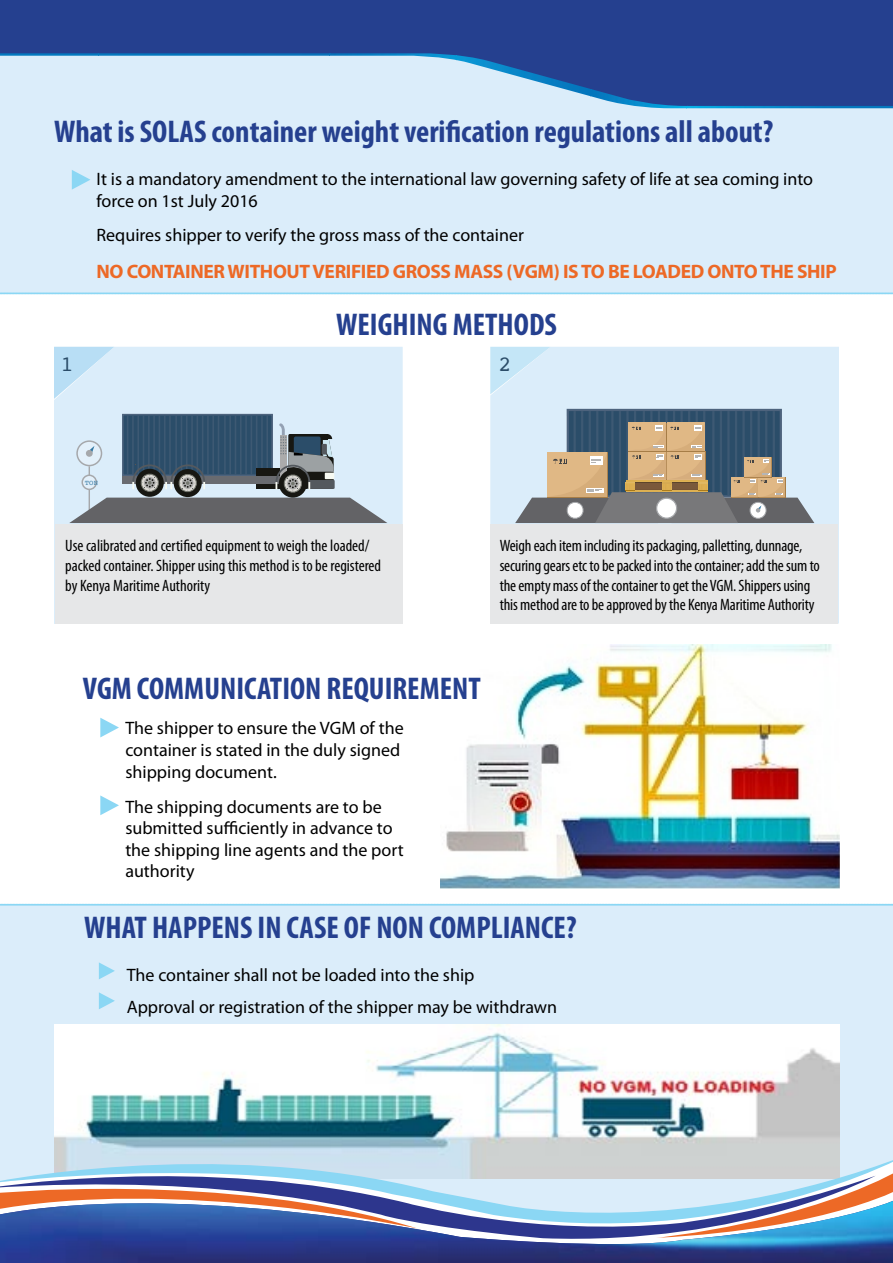
<style>
.page{position:relative;width:893px;height:1263px;background:#fff}
.page>*{position:absolute;margin:0;border:0;box-sizing:border-box;transform-origin:0 0}
.t1{font:700 condensed 31.5px "Myriad Pro";color:#25408f}
.t2{font:21.75px "Courier";color:#2b4d69}
.t3{font:700 19.5px "Myriad Pro";letter-spacing:-.02em;color:#ed6926}
.t4{font:18px/21.6px "Myriad Pro";color:#000}
.t5{font:condensed 16.5px/19.8px "Myriad Pro";letter-spacing:-.01em;color:#000}
.t6{font:7.2px "Courier";color:#3378a3}
</style>
<div class="page">
<div style="left:0;top:905px;width:893px;height:351px;background:#dbedfa"></div>
<div style="left:0;top:47px;width:893px;height:246px;background:#dbedfa"></div>
<img style="left:440px;top:645px;width:400px;height:244px">
<img style="left:55px;top:1024px;width:785px;height:111px">
<svg style="left:100px;top:718px;width:19px;height:19px"></svg>
<svg style="left:100px;top:795px;width:19px;height:20px"></svg>
<svg style="left:99px;top:962px;width:16px;height:17px"></svg>
<svg style="left:99px;top:992px;width:16px;height:17px"></svg>
<div style="left:0;top:0;width:893px;height:53px;background:#25408f"></div>
<svg style="left:0;top:53px;width:893px;height:55px"></svg>
<div style="left:54px;top:347px;width:349px;height:277px;background:#dbedfa"></div>
<svg style="left:54px;top:347px;width:60px;height:52px;background:#c9e5f7"></svg>
<div style="left:122px;top:414px;width:151px;height:62px;background:#2b4d69;border:2px solid #4d637d"></div>
<hr style="left:261px;top:415px;width:2px;height:60px;background:#3d5973">
<hr style="left:251px;top:415px;width:1px;height:60px;background:#3d5973">
<hr style="left:245px;top:415px;width:2px;height:60px;background:#3d5973">
<hr style="left:240px;top:415px;width:2px;height:60px;background:#3d5973">
<hr style="left:266px;top:415px;width:2px;height:60px;background:#3d5973">
<hr style="left:256px;top:415px;width:1px;height:60px;background:#3d5973">
<hr style="left:235px;top:415px;width:1px;height:60px;background:#3d5973">
<hr style="left:229px;top:415px;width:2px;height:60px;background:#3d5973">
<hr style="left:224px;top:415px;width:2px;height:60px;background:#3d5973">
<hr style="left:212px;top:415px;width:2px;height:60px;background:#3d5973">
<hr style="left:202px;top:415px;width:1px;height:60px;background:#3d5973">
<hr style="left:197px;top:415px;width:1px;height:60px;background:#3d5973">
<hr style="left:191px;top:415px;width:2px;height:60px;background:#3d5973">
<hr style="left:218px;top:415px;width:1px;height:60px;background:#3d5973">
<hr style="left:207px;top:415px;width:2px;height:60px;background:#3d5973">
<hr style="left:186px;top:415px;width:2px;height:60px;background:#3d5973">
<hr style="left:181px;top:415px;width:1px;height:60px;background:#3d5973">
<hr style="left:175px;top:415px;width:2px;height:60px;background:#3d5973">
<hr style="left:164px;top:415px;width:1px;height:60px;background:#3d5973">
<hr style="left:153px;top:415px;width:2px;height:60px;background:#3d5973">
<hr style="left:148px;top:415px;width:2px;height:60px;background:#3d5973">
<hr style="left:143px;top:415px;width:1px;height:60px;background:#3d5973">
<hr style="left:169px;top:415px;width:2px;height:60px;background:#3d5973">
<hr style="left:159px;top:415px;width:1px;height:60px;background:#3d5973">
<hr style="left:137px;top:415px;width:2px;height:60px;background:#3d5973">
<hr style="left:132px;top:415px;width:2px;height:60px;background:#3d5973">
<hr style="left:127px;top:415px;width:1px;height:60px;background:#3d5973">
<svg style="left:69px;top:423px;width:318px;height:100px"></svg>
<div style="left:55px;top:524px;width:348px;height:100px;background:#e6e7e8"></div>
<div style="left:490px;top:347px;width:349px;height:276px;background:#dbedfa"></div>
<svg style="left:490px;top:347px;width:61px;height:47px;background:#d0e9f8"></svg>
<svg style="left:515px;top:409px;width:299px;height:114px;background:#949692"></svg>
<div style="left:490px;top:524px;width:348px;height:100px;background:#e6e7e8"></div>
<svg style="left:0;top:292px;width:893px;height:2px;background:#a0dcf5"></svg>
<svg style="left:72px;top:170px;width:18px;height:20px"></svg>
<svg style="left:0;top:904px;width:893px;height:2px;background:#9adbf5"></svg>
<svg style="left:54px;top:1135px;width:839px;height:31px"></svg>
<svg style="left:39px;top:1153px;width:837px;height:22px"></svg>
<svg style="left:0;top:1175px;width:893px;height:18px"></svg>
<img style="left:0;top:1193px;width:893px;height:70px">
<h1 class="t1" style="left:54px;top:114px;width:721px">What is SOLAS container weight verification regulations all about?</h1>
<p class="t4" style="left:97px;top:169px;width:718px">It is a mandatory amendment to the international law governing safety of life at sea coming into force on 1st July 2016</p>
<p class="t4" style="left:97px;top:224px;width:429px">Requires shipper to verify the gross mass of the container</p>
<p class="t3" style="left:97px;top:260px;width:742px">NO CONTAINER WITHOUT VERIFIED GROSS MASS (VGM) IS TO BE LOADED ONTO THE SHIP</p>
<p class="t2" style="left:61px;top:347px;width:15px">1</p>
<p class="t6" style="left:85px;top:477px;width:15px">TON</p>
<h1 class="t1" style="left:336px;top:307px;width:222px">WEIGHING METHODS</h1>
<p class="t2" style="left:498px;top:347px;width:15px">2</p>
<p class="t5" style="left:65px;top:536px;width:317px">Use calibrated and certified equipment to weigh the loaded/ packed container. Shipper using this method is to be registered by Kenya Maritime Authority</p>
<p class="t5" style="left:500px;top:536px;width:322px">Weigh each item including its packaging, palletting, dunnage, securing gears etc to be packed into the container; add the sum to the empty mass of the container to get the VGM. Shippers using this method are to be approved by the Kenya Maritime Authority</p>
<h1 class="t1" style="left:83px;top:671px;width:399px">VGM COMMUNICATION REQUIREMENT</h1>
<p class="t4" style="left:125px;top:718px;width:280px">The shipper to ensure the VGM of the container is stated in the duly signed shipping document.</p>
<p class="t4" style="left:125px;top:796px;width:280px">The shipping documents are to be submitted sufficiently in advance to the shipping line agents and the port authority</p>
<h1 class="t1" style="left:84px;top:910px;width:494px">WHAT HAPPENS IN CASE OF NON COMPLIANCE?</h1>
<p class="t4" style="left:127px;top:959px;width:432px;line-height:32.1px">The container shall not be loaded into the ship<br>Approval or registration of the shipper may be withdrawn</p>
</div>
